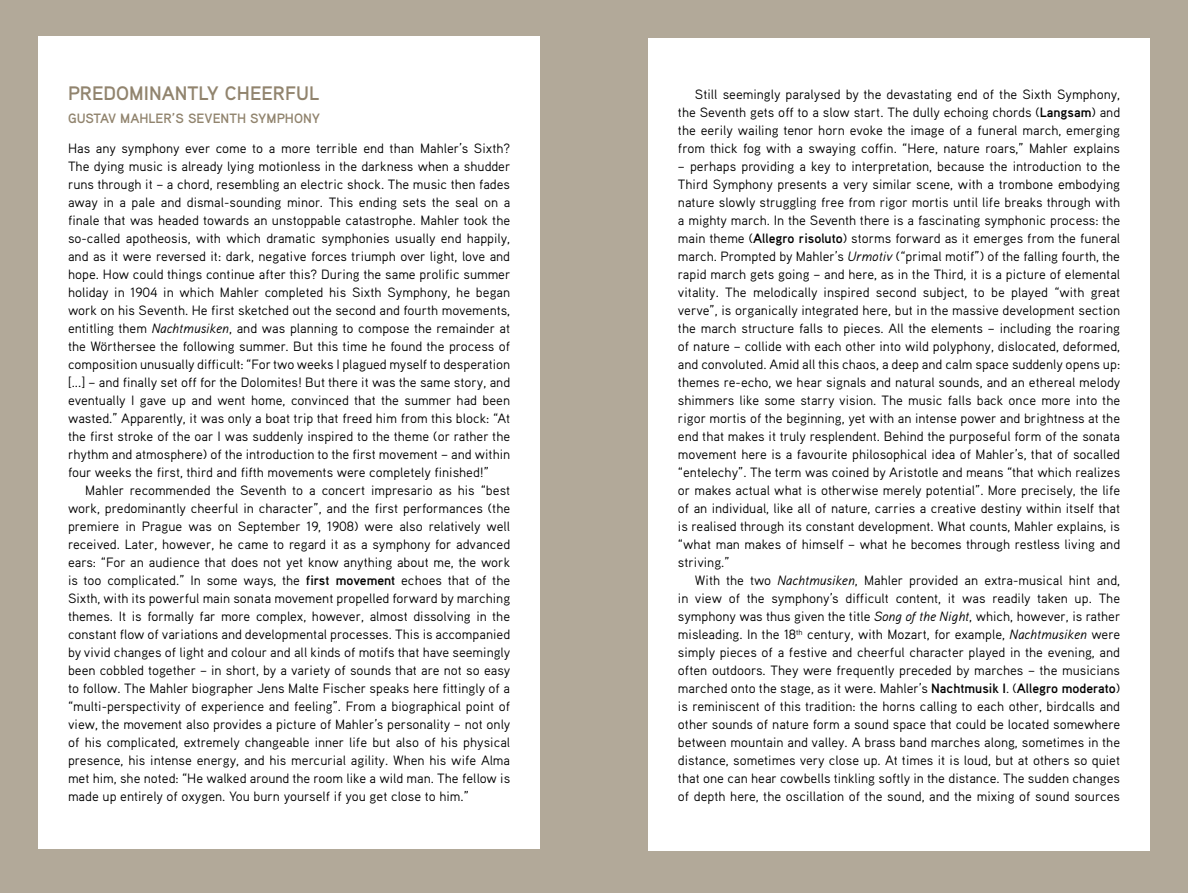
<style>
.page{position:relative;width:1188px;height:893px;background:#fff}
.page>*{position:absolute;margin:0;border:0;box-sizing:border-box;transform-origin:0 0}
.t1{font:700 19.5px "Aaux Pro";color:#91846e}
.t2{font:13.5px/18px "Aaux Pro";color:#000;text-align:justify}
.t3{font:700 13.5px "Aaux Pro";color:#91846e}
.s1{font-style:italic}
.s2{font-weight:700}
</style>
<div class="page">
<div style="left:0;top:0;width:1188px;height:892px;background:#b2a999"></div>
<div style="left:38px;top:37px;width:502px;height:812px;background:#fff"></div>
<div style="left:648px;top:38px;width:502px;height:812px;background:#fff"></div>
<h1 class="t1" style="left:68px;top:81px;width:253px">PREDOMINANTLY CHEERFUL</h1>
<p class="t3" style="left:68px;top:109px;width:254px">GUSTAV MAHLER’S SEVENTH SYMPHONY</p>
<p class="t2" style="left:68px;top:139px;width:444px">Has any symphony ever come to a more terrible end than Mahler’s Sixth?<br>The dying music is already lying motionless in the darkness when a shudder runs through it – a chord, resembling an electric shock. The music then fades away in a pale and dismal-sounding minor. This ending sets the seal on a finale that was headed towards an unstoppable catastrophe. Mahler took the so-called apotheosis, with which dramatic symphonies usually end happily, and as it were reversed it: dark, negative forces triumph over light, love and hope. How could things continue after this? During the same prolific summer holiday in 1904 in which Mahler completed his Sixth Symphony, he began work on his Seventh. He first sketched out the second and fourth movements, entitling them <span class="s1">Nachtmusiken</span>, and was planning to compose the remainder at the Wörthersee the following summer. But this time he found the process of composition unusually difficult: “For two weeks I plagued myself to desperation [...] – and finally set off for the Dolomites! But there it was the same story, and eventually I gave up and went home, convinced that the summer had been wasted.” Apparently, it was only a boat trip that freed him from this block: “At the first stroke of the oar I was suddenly inspired to the theme (or rather the rhythm and atmosphere) of the introduction to the first movement – and within four weeks the first, third and fifth movements were completely finished!”</p>
<p class="t2" style="left:68px;top:481px;width:444px;text-indent:17px">Mahler recommended the Seventh to a concert impresario as his “best work, predominantly cheerful in character”, and the first performances (the premiere in Prague was on September 19, 1908) were also relatively well received. Later, however, he came to regard it as a symphony for advanced ears: “For an audience that does not yet know anything about me, the work is too complicated.” In some ways, the <span class="s2">first movement</span> echoes that of the Sixth, with its powerful main sonata movement propelled forward by marching themes. It is formally far more complex, however, almost dissolving in the constant flow of variations and developmental processes. This is accompanied by vivid changes of light and colour and all kinds of motifs that have seemingly been cobbled together – in short, by a variety of sounds that are not so easy to follow. The Mahler biographer Jens Malte Fischer speaks here fittingly of a “multi-perspectivity of experience and feeling”. From a biographical point of view, the movement also provides a picture of Mahler’s personality – not only of his complicated, extremely changeable inner life but also of his physical presence, his intense energy, and his mercurial agility. When his wife Alma met him, she noted: “He walked around the room like a wild man. The fellow is made up entirely of oxygen. You burn yourself if you get close to him.”</p>
<p class="t2" style="left:678px;top:85px;width:444px;text-indent:17px">Still seemingly paralysed by the devastating end of the Sixth Symphony, the Seventh gets off to a slow start. The dully echoing chords (<span class="s2">Langsam</span>) and the eerily wailing tenor horn evoke the image of a funeral march, emerging from thick fog with a swaying coffin. “Here, nature roars,” Mahler explains</p>
<p class="t2" style="left:678px;top:157px;width:444px">– perhaps providing a key to interpretation, because the introduction to the Third Symphony presents a very similar scene, with a trombone embodying nature slowly struggling free from rigor mortis until life breaks through with a mighty march. In the Seventh there is a fascinating symphonic process: the main theme (<span class="s2">Allegro risoluto</span>) storms forward as it emerges from the funeral march. Prompted by Mahler’s <span class="s1">Urmotiv</span> (“primal motif”) of the falling fourth, the rapid march gets going – and here, as in the Third, it is a picture of elemental vitality. The melodically inspired second subject, to be played “with great verve”, is organically integrated here, but in the massive development section the march structure falls to pieces. All the elements – including the roaring of nature – collide with each other into wild polyphony, dislocated, deformed, and convoluted. Amid all this chaos, a deep and calm space suddenly opens up: themes re-echo, we hear signals and natural sounds, and an ethereal melody shimmers like some starry vision. The music falls back once more into the rigor mortis of the beginning, yet with an intense power and brightness at the end that makes it truly resplendent. Behind the purposeful form of the sonata movement here is a favourite philosophical idea of Mahler’s, that of socalled “entelechy”. The term was coined by Aristotle and means “that which realizes or makes actual what is otherwise merely potential”. More precisely, the life of an individual, like all of nature, carries a creative destiny within itself that is realised through its constant development. What counts, Mahler explains, is “what man makes of himself – what he becomes through restless living and striving.”</p>
<p class="t2" style="left:678px;top:571px;width:444px;text-indent:17px">With the two <span class="s1">Nachtmusiken</span>, Mahler provided an extra-musical hint and, in view of the symphony’s difficult content, it was readily taken up. The symphony was thus given the title <span class="s1">Song of the Night</span>, which, however, is rather misleading. In the 18<sup>th</sup> century, with Mozart, for example, <span class="s1">Nachtmusiken</span> were simply pieces of a festive and cheerful character played in the evening, and often outdoors. They were frequently preceded by marches – the musicians marched onto the stage, as it were. Mahler’s <span class="s2">Nachtmusik I</span>. (<span class="s2">Allegro moderato</span>) is reminiscent of this tradition: the horns calling to each other, birdcalls and other sounds of nature form a sound space that could be located somewhere between mountain and valley. A brass band marches along, sometimes in the distance, sometimes very close up. At times it is loud, but at others so quiet that one can hear cowbells tinkling softly in the distance. The sudden changes of depth here, the oscillation of the sound, and the mixing of sound sources</p>
</div>
